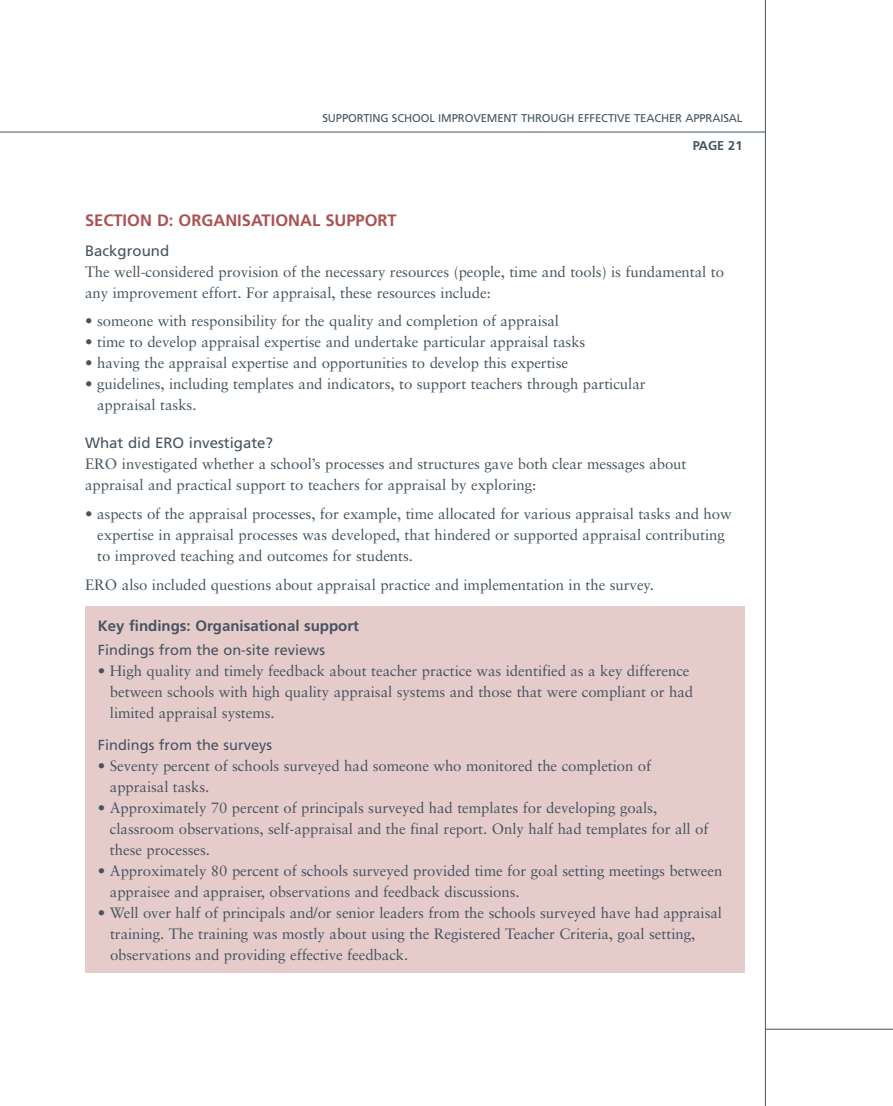
<style>
.page{position:relative;width:893px;height:1106px;background:#fff}
.page>*{position:absolute;margin:0;border:0;box-sizing:border-box;transform-origin:0 0}
.t1{font:700 16.5px "Frutiger";color:#ab5153}
.t2{font:15px/21px "Sabon";letter-spacing:-.005em;color:#455560}
.t3{font:700 15px "Frutiger";color:#455560}
.t4{font:15px "Frutiger";color:#455560}
.t5{font:14.55px "Frutiger";color:#455560}
.t6{font:700 12.75px "Frutiger";color:#455560}
.t7{font:11.25px "Frutiger";letter-spacing:-.01em;color:#455560}
</style>
<div class="page">
<div style="left:85px;top:606px;width:659px;height:366px;background:#e6cbcb"></div>
<hr style="left:0;top:132px;width:765px;height:1px;background:#455560">
<hr style="left:765px;top:1029px;width:128px;height:1px;background:#455560">
<hr style="left:765px;top:0;width:1px;height:1106px;background:#455560">
<p class="t7" style="left:322px;top:111px;width:41px">Supportin</p>
<p class="t7" style="left:381px;top:111px;width:66px">g school impr</p>
<p class="t7" style="left:465px;top:111px;width:25px">ovement</p>
<p class="t7" style="left:521px;top:111px;width:64px">through effecti</p>
<p class="t7" style="left:617px;top:111px;width:45px">ve teacher</p>
<p class="t7" style="left:685px;top:111px;width:56px">appraisal</p>
<p class="t6" style="left:693px;top:138px;width:51px">PAGE 21</p>
<p class="t1" style="left:85px;top:210px;width:313px">SECTION D: ORGANISATIONAL SUPPORT</p>
<p class="t4" style="left:85px;top:242px;width:86px">Background</p>
<p class="t2" style="left:85px;top:261px;width:641px">The well-considered provision of the necessary resources (people, time and tools) is fundamental to any improvement effort. For appraisal, these resources include:</p>
<p class="t2" style="left:85px;top:310px;width:476px">• someone with responsibility for the quality and completion of appraisal</p>
<p class="t2" style="left:85px;top:331px;width:502px">• time to develop appraisal expertise and undertake particular appraisal tasks</p>
<p class="t2" style="left:85px;top:352px;width:485px">• having the appraisal expertise and opportunities to develop this expertise</p>
<p class="t2" style="left:97px;top:373px;width:550px;text-indent:-12px">• guidelines, including templates and indicators, to support teachers through particular appraisal tasks.</p>
<p class="t4" style="left:85px;top:434px;width:189px">What did ERO investigate?</p>
<p class="t2" style="left:85px;top:453px;width:603px">ERO investigated whether a school’s processes and structures gave both clear messages about appraisal and practical support to teachers for appraisal by exploring:</p>
<p class="t2" style="left:97px;top:503px;width:636px;text-indent:-12px">• aspects of the appraisal processes, for example, time allocated for various appraisal tasks and how expertise in appraisal processes was developed, that hindered or supported appraisal contributing to improved teaching and outcomes for students.</p>
<p class="t2" style="left:85px;top:573px;width:570px">ERO also included questions about appraisal practice and implementation in the survey.</p>
<p class="t3" style="left:98px;top:616px;width:263px">KEY FINDINGS: ORGANISATIONAL SUPPORT</p>
<p class="t5" style="left:98px;top:641px;width:229px">Findings from the on-site reviews</p>
<p class="t2" style="left:110px;top:660px;width:585px;text-indent:-12px">• High quality and timely feedback about teacher practice was identified as a key difference between schools with high quality appraisal systems and those that were compliant or had limited appraisal systems.</p>
<p class="t5" style="left:98px;top:736px;width:176px">Findings from the surveys</p>
<p class="t2" style="left:110px;top:755px;width:543px;text-indent:-12px">• Seventy percent of schools surveyed had someone who monitored the completion of appraisal tasks.</p>
<p class="t2" style="left:110px;top:797px;width:600px;text-indent:-12px">• Approximately 70 percent of principals surveyed had templates for developing goals, classroom observations, self-appraisal and the final report. Only half had templates for all of these processes.</p>
<p class="t2" style="left:110px;top:860px;width:614px;text-indent:-12px">• Approximately 80 percent of schools surveyed provided time for goal setting meetings between appraisee and appraiser, observations and feedback discussions.</p>
<p class="t2" style="left:110px;top:902px;width:614px;text-indent:-12px">• Well over half of principals and/or senior leaders from the schools surveyed have had appraisal training. The training was mostly about using the Registered Teacher Criteria, goal setting, observations and providing effective feedback.</p>
</div>
